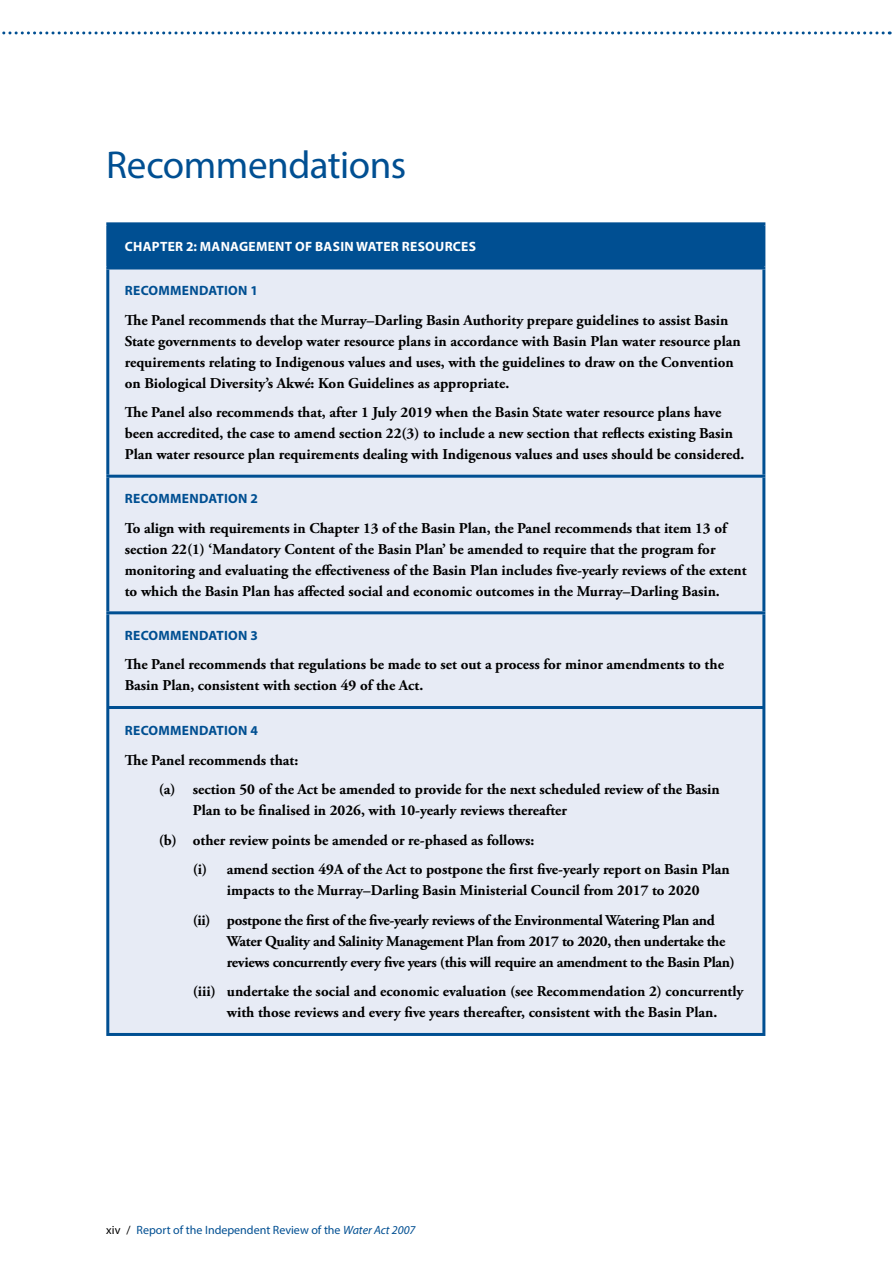
<style>
.page{position:relative;width:893px;height:1263px;background:#fff}
.page>*{position:absolute;margin:0;border:0;box-sizing:border-box;transform-origin:0 0}
.Subhead_1{font:39px "Myriad Pro";letter-spacing:-.01em;color:#004f92}
.Rec_text_bold{font:700 15px/21px "Adobe Garamond Pro";color:#000}
.Rec_text_bold_indent{font:700 15px/21px "Adobe Garamond Pro";color:#000;text-align:center}
.Rec_text_bold_indent-2{font:700 15px/21px "Adobe Garamond Pro";letter-spacing:-.02em;color:#000}
.RECS_HEAD{font:700 13.5px "Myriad Pro";letter-spacing:.02em;color:#004f92}
.REC_HEAD_REV{font:700 13.5px "Myriad Pro";letter-spacing:.02em;color:#fff}
.t1{font:12px "Myriad Pro";color:#004f92}
.s1{color:#000}
.s2{font-style:italic}
</style>
<div class="page">
<svg style="left:2px;top:31px;width:881px;height:3px"></svg>
<div style="left:108px;top:224px;width:656px;height:44px;background:#004f92"></div>
<div style="left:109px;top:269px;width:653px;height:764px;background:#e7ebf5"></div>
<hr style="left:106px;top:222px;width:659px;height:3px;background:#004f92">
<hr style="left:106px;top:225px;width:3px;height:41px;background:#004f92">
<hr style="left:762px;top:225px;width:3px;height:41px;background:#004f92">
<hr style="left:106px;top:266px;width:659px;height:3px;background:#004f92">
<hr style="left:106px;top:269px;width:3px;height:206px;background:#004f92">
<hr style="left:762px;top:269px;width:3px;height:206px;background:#004f92">
<hr style="left:106px;top:475px;width:659px;height:3px;background:#004f92">
<hr style="left:106px;top:478px;width:3px;height:133px;background:#004f92">
<hr style="left:762px;top:478px;width:3px;height:133px;background:#004f92">
<hr style="left:106px;top:611px;width:659px;height:3px;background:#004f92">
<hr style="left:106px;top:614px;width:3px;height:92px;background:#004f92">
<hr style="left:762px;top:614px;width:3px;height:92px;background:#004f92">
<hr style="left:106px;top:706px;width:659px;height:3px;background:#004f92">
<hr style="left:106px;top:709px;width:3px;height:324px;background:#004f92">
<hr style="left:762px;top:709px;width:3px;height:324px;background:#004f92">
<hr style="left:106px;top:1033px;width:659px;height:3px;background:#004f92">
<h1 class="Subhead_1" style="left:106px;top:141px;width:302px">Recommendations</h1>
<h3 class="REC_HEAD_REV" style="left:125px;top:238px;width:353px">CHAPTER 2: MANAGEMENT OF BASIN WATER RESOURCES</h3>
<h3 class="RECS_HEAD" style="left:125px;top:282px;width:134px">RECOMMENDATION 1</h3>
<p class="Rec_text_bold" style="left:125px;top:310px;width:617px">The Panel recommends that the Murray–Darling Basin Authority prepare guidelines to assist Basin State governments to develop water resource plans in accordance with Basin Plan water resource plan requirements relating to Indigenous values and uses, with the guidelines to draw on the Convention on Biological Diversity’s Akwé: Kon Guidelines as appropriate.</p>
<p class="Rec_text_bold" style="left:125px;top:402px;width:621px">The Panel also recommends that, after 1 July 2019 when the Basin State water resource plans have been accredited, the case to amend section 22(3) to include a new section that reflects existing Basin<br>Plan water resource plan requirements dealing with Indigenous values and uses should be considered.</p>
<h3 class="RECS_HEAD" style="left:125px;top:490px;width:134px">RECOMMENDATION 2</h3>
<p class="Rec_text_bold" style="left:125px;top:518px;width:623px">To align with requirements in Chapter 13 of the Basin Plan, the Panel recommends that item 13 of section 22(1) ‘Mandatory Content of the Basin Plan’ be amended to require that the program for monitoring and evaluating the effectiveness of the Basin Plan includes five-yearly reviews of the extent to which the Basin Plan has affected social and economic outcomes in the Murray–Darling Basin.</p>
<h3 class="RECS_HEAD" style="left:125px;top:627px;width:134px">RECOMMENDATION 3</h3>
<p class="Rec_text_bold" style="left:125px;top:654px;width:601px">The Panel recommends that regulations be made to set out a process for minor amendments to the<br>Basin Plan, consistent with section 49 of the Act.</p>
<h3 class="RECS_HEAD" style="left:125px;top:722px;width:134px">RECOMMENDATION 4</h3>
<p class="Rec_text_bold" style="left:125px;top:750px;width:175px">The Panel recommends that:</p>
<p class="Rec_text_bold_indent" style="left:193px;top:779px;width:528px;text-align:left;text-indent:-34px">(a) section 50 of the Act be amended to provide for the next scheduled review of the Basin<br>Plan to be finalised in 2026, with 10-yearly reviews thereafter</p>
<p class="Rec_text_bold_indent" style="left:159px;top:830px;width:377px">(b) other review points be amended or re-phased as follows:</p>
<p class="Rec_text_bold_indent" style="left:193px;top:859px;width:538px">(i) amend section 49A of the Act to postpone the first five-yearly report on Basin Plan impacts to the Murray–Darling Basin Ministerial Council from 2017 to 2020</p>
<p class="Rec_text_bold_indent-2" style="left:227px;top:910px;width:510px;text-indent:-34px">(ii) postpone the first of the five-yearly reviews of the Environmental Watering Plan and<br>Water Quality and Salinity Management Plan from 2017 to 2020, then undertake the reviews concurrently every five years (this will require an amendment to the Basin Plan)</p>
<p class="Rec_text_bold_indent" style="left:193px;top:981px;width:552px">(iii) undertake the social and economic evaluation (see Recommendation 2) concurrently with those reviews and every five years thereafter, consistent with the Basin Plan.</p>
<p class="t1" style="left:106px;top:1223px;width:311px"><span class="s1">xiv /</span> Report of the Independent Review of the <span class="s2">Water Act 2007</span></p>
</div>
